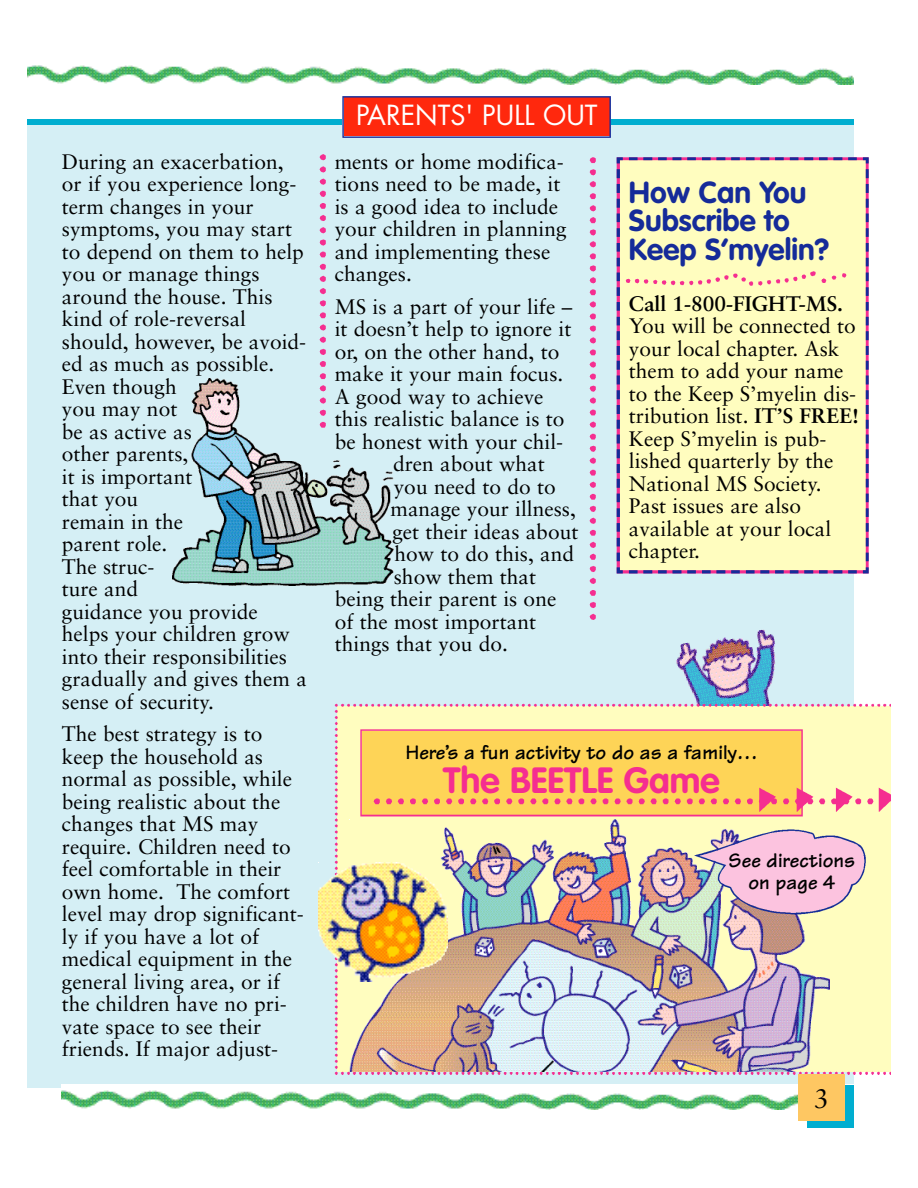
<style>
.page{position:relative;width:918px;height:1188px;background:#fff}
.page>*{position:absolute;margin:0;border:0;box-sizing:border-box;transform-origin:0 0}
.t1{font:700 36px "VAG Rounded";color:#f52e90}
.t2{font:700 30px/28.5px "VAG Rounded";color:#152b99}
.t3{font:27px "Futura";color:#fff}
.t4{font:27px "Sabon";color:#000}
.t5{font:21px/22.5px "Sabon";color:#000}
.t6{font:700 21px/22.4px "Tekton";color:#000;text-align:center}
.t7{font:700 21px "Sabon";color:#000}
.s1{font-weight:700}
</style>
<div class="page">
<div style="left:27px;top:122px;width:827px;height:966px;background:#d5eff5"></div>
<img style="left:27px;top:65px;width:827px;height:19px">
<div style="left:27px;top:119px;width:827px;height:6px;background:#00aed0"></div>
<img style="left:62px;top:1084px;width:792px;height:26px">
<div style="left:807px;top:1086px;width:47px;height:42px;background:#00aed0"></div>
<svg style="left:342px;top:96px;width:269px;height:42px;background:#ec2c1c"></svg>
<div style="left:617px;top:157px;width:252px;height:416px;background:#fffdbf"></div>
<svg style="left:320px;top:154px;width:6px;height:224px"></svg>
<svg style="left:590px;top:157px;width:6px;height:463px"></svg>
<img style="left:674px;top:629px;width:121px;height:75px">
<svg style="left:626px;top:271px;width:220px;height:15px;background:#fde5b9"></svg>
<img style="left:191px;top:378px;width:149px;height:84px">
<img style="left:172px;top:462px;width:221px;height:123px">
<svg style="left:335px;top:704px;width:556px;height:371px;background:#fbf1bf"></svg>
<img style="left:350px;top:820px;width:480px;height:252px">
<img style="left:319px;top:863px;width:128px;height:118px">
<svg style="left:694px;top:829px;width:172px;height:85px;background:#e6c3d0"></svg>
<div style="left:798px;top:1074px;width:47px;height:47px;background:#fec762"></div>
<svg style="left:360px;top:729px;width:531px;height:87px;background:#fdce6b"></svg>
<p class="t5" style="left:62px;top:152px;width:246px">During an exacerbation, or if you experience long&shy;term changes in your symptoms, you may start to depend on them to help you or manage things around the house. This kind of role-reversal should, however, be avoid&shy;ed as much as possible.<br>Even though<br>you may not<br>be as active as<br>other parents,<br>it is important<br>that you<br>remain in the<br>parent role.<br>The struc-<br>ture and<br>guidance you provide helps your children grow into their responsibilities gradually and gives them a sense of security.</p>
<p class="t5" style="left:62px;top:725px;width:243px">The best strategy is to keep the household as normal as possible, while being realistic about the changes that MS may require. Children need to feel comfortable in their own home. The comfort level may drop significant&shy;ly if you have a lot of medical equipment in the general living area, or if the children have no pri&shy;vate space to see their friends. If major adjust-</p>
<p class="t3" style="left:356px;top:103px;width:243px">PARENTS' PULL OUT</p>
<p class="t5" style="left:335px;top:152px;width:233px">ments or home modifica&shy;tions need to be made, it is a good idea to include your children in planning and implementing these changes.</p>
<p class="t5" style="left:335px;top:297px;width:239px">MS is a part of your life –</p>
<p class="t5" style="left:335px;top:320px;width:238px">it doesn’t help to ignore it</p>
<p class="t5" style="left:335px;top:342px;width:226px">or, on the other hand, to</p>
<p class="t5" style="left:335px;top:365px;width:230px">make it your main focus.</p>
<p class="t5" style="left:335px;top:387px;width:210px">A good way to achieve</p>
<p class="t5" style="left:335px;top:410px;width:231px">this realistic balance is to</p>
<p class="t5" style="left:335px;top:432px;width:230px">be honest with your chil-</p>
<p class="t5" style="left:393px;top:455px;width:153px">dren about what</p>
<p class="t5" style="left:394px;top:477px;width:164px">you need to do to</p>
<p class="t5" style="left:391px;top:499px;width:187px">manage your illness,</p>
<p class="t5" style="left:392px;top:522px;width:188px">get their ideas about</p>
<p class="t5" style="left:394px;top:544px;width:181px">how to do this, and</p>
<p class="t5" style="left:394px;top:567px;width:144px">show them that</p>
<p class="t5" style="left:335px;top:589px;width:223px">being their parent is one</p>
<p class="t5" style="left:335px;top:612px;width:203px">of the most important</p>
<p class="t5" style="left:335px;top:634px;width:175px">things that you do.</p>
<h2 class="t2" style="left:629px;top:180px;width:202px">How Can You<br>Subscribe to<br>Keep S’myelin?</h2>
<p class="t7" style="left:629px;top:295px;width:216px">Call 1-800-FIGHT-MS.</p>
<p class="t5" style="left:629px;top:316px;width:232px">You will be connected to your local chapter. Ask them to add your name to the Keep S’myelin dis&shy;tribution list. <span class="s1">IT’S FREE!<br></span>Keep S’myelin is pub&shy;lished quarterly by the<br>National MS Society.<br>Past issues are also available at your local chapter.</p>
<p class="t6" style="left:405px;top:744px;width:354px">Here’s a fun activity to do as a family…</p>
<h1 class="t1" style="left:443px;top:765px;width:278px">The BEETLE Game</h1>
<p class="t6" style="left:729px;top:852px;width:128px">See directions on page 4</p>
<p class="t4" style="left:814px;top:1087px;width:17px">3</p>
</div>
